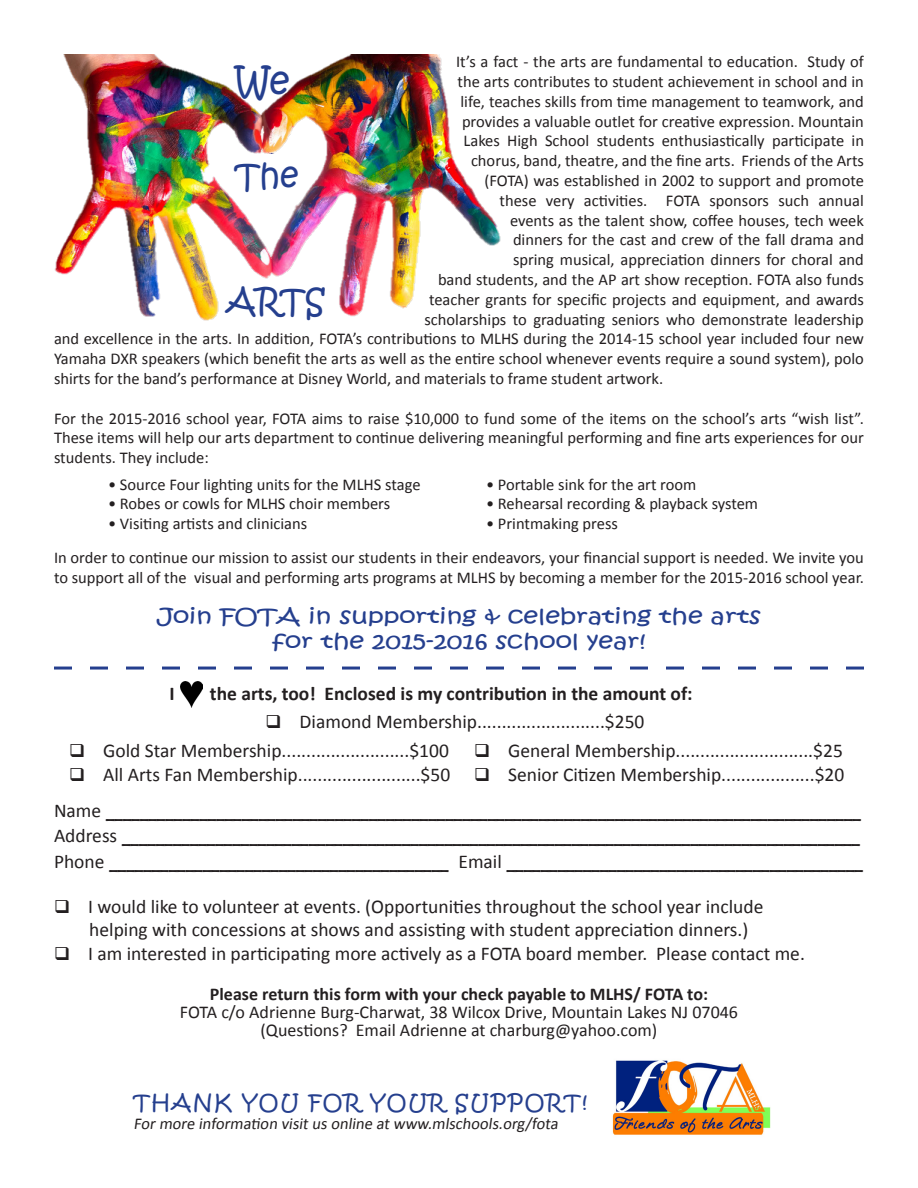
<style>
.page{position:relative;width:918px;height:1188px;background:#fff}
.page>*{position:absolute;margin:0;border:0;box-sizing:border-box;transform-origin:0 0}
.t1{font:36px "Kristen ITC";color:#253f8e}
.t2{font:33px "Kristen ITC";color:#253f8e}
.t3{font:21px "Kristen ITC";color:#253f8e;scale:1.25 1}
.t4{font:21px "Kristen ITC";letter-spacing:.075em;color:#253f8e;scale:1.05 1}
.t5{font:19.5px "Calibri";color:#231f20}
.t6{font:19.5px "Berlin Sans FB";color:#231f20}
.t7{font:700 19.5px "Calibri";color:#231f20}
.t8{font:18px "Calibri";color:#231f20}
.t9{font:700 18px "Calibri";color:#231f20}
.t10{font:16.5px/19.8px "Calibri";color:#231f20;text-align:justify}
.s1{font-family:"Calibri"}
</style>
<div class="page">
<img style="left:54px;top:54px;width:447px;height:267px">
<img style="left:612px;top:1060px;width:159px;height:75px">
<svg style="left:54px;top:667px;width:810px;height:3px"></svg>
<div style="left:235px;top:154px;width:67px;height:40px;background:#fff"></div>
<svg style="left:231px;top:158px;width:71px;height:38px"></svg>
<svg style="left:221px;top:283px;width:107px;height:38px"></svg>
<svg style="left:231px;top:61px;width:62px;height:42px"></svg>
<img style="left:180px;top:682px;width:23px;height:25px">
<p class="t10" style="left:456px;top:52px;width:409px">It’s a fact - the arts are fundamental to education. Study of</p>
<p class="t10" style="left:458px;top:72px;width:408px">the arts contributes to student achievement in school and in</p>
<p class="t10" style="left:460px;top:91px;width:405px">life, teaches skills from time management to teamwork, and</p>
<p class="t10" style="left:462px;top:111px;width:403px">provides a valuable outlet for creative expression. Mountain</p>
<p class="t10" style="left:464px;top:131px;width:402px">Lakes High School students enthusiastically participate in</p>
<p class="t10" style="left:471px;top:151px;width:394px">chorus, band, theatre, and the fine arts. Friends of the Arts</p>
<p class="t10" style="left:484px;top:171px;width:381px">(FOTA) was established in 2002 to support and promote</p>
<p class="t10" style="left:500px;top:190px;width:366px">these very activities. FOTA sponsors such annual</p>
<p class="t10" style="left:510px;top:210px;width:356px">events as the talent show, coffee houses, tech week</p>
<p class="t10" style="left:513px;top:230px;width:353px">dinners for the cast and crew of the fall drama and</p>
<p class="t10" style="left:513px;top:250px;width:352px">spring musical, appreciation dinners for choral and</p>
<p class="t10" style="left:438px;top:270px;width:427px">band students, and the AP art show reception. FOTA also funds</p>
<p class="t10" style="left:429px;top:289px;width:436px">teacher grants for specific projects and equipment, and awards</p>
<p class="t10" style="left:424px;top:309px;width:441px">scholarships to graduating seniors who demonstrate leadership</p>
<p class="t10" style="left:54px;top:329px;width:811px">and excellence in the arts. In addition, FOTA’s contributions to MLHS during the 2014-15 school year included four new</p>
<p class="t10" style="left:54px;top:349px;width:812px">Yamaha DXR speakers (which benefit the arts as well as the entire school whenever events require a sound system), polo</p>
<p class="t10" style="left:54px;top:369px;width:611px">shirts for the band’s performance at Disney World, and materials to frame student artwork.</p>
<p class="t10" style="left:54px;top:408px;width:811px">For the 2015-2016 school year, FOTA aims to raise $10,000 to fund some of the items on the school’s arts “wish list”.<br>These items will help our arts department to continue delivering meaningful performing and fine arts experiences for our students. They include:</p>
<p class="t10" style="left:108px;top:474px;width:314px">• Source Four lighting units for the MLHS stage</p>
<p class="t10" style="left:486px;top:474px;width:212px">• Portable sink for the art room</p>
<p class="t10" style="left:108px;top:494px;width:284px">• Robes or cowls for MLHS choir members</p>
<p class="t10" style="left:486px;top:494px;width:274px">• Rehearsal recording &amp; playback system</p>
<p class="t10" style="left:108px;top:514px;width:201px">• Visiting artists and clinicians</p>
<p class="t10" style="left:486px;top:514px;width:133px">• Printmaking press</p>
<p class="t1" style="left:235px;top:58px;width:56px">We</p>
<p class="t2" style="left:235px;top:154px;width:65px">The</p>
<p class="t2" style="left:227px;top:279px;width:100px">ARTS</p>
<p class="t10" style="left:54px;top:548px;width:811px">In order to continue our mission to assist our students in their endeavors, your financial support is needed. We invite you to support all of the visual and performing arts programs at MLHS by becoming a member for the 2015-2016 school year.</p>
<p class="t3" style="left:157px;top:602px;width:485px">Join FOTA in supporting &amp; celebrating the arts</p>
<p class="t3" style="left:272px;top:627px;width:300px">for the 2015-2016 school year!</p>
<p class="t7" style="left:170px;top:681px;width:7px">I</p>
<p class="t7" style="left:210px;top:681px;width:484px">the arts, too! Enclosed is my contribution in the amount of:</p>
<p class="t5" style="left:69px;top:738px;width:381px">❑ Gold Star Membership..........................$100</p>
<p class="t5" style="left:69px;top:762px;width:383px">❑ All Arts Fan Membership.........................$50</p>
<p class="t5" style="left:266px;top:709px;width:380px">❑ Diamond Membership..........................$250</p>
<p class="t5" style="left:474px;top:738px;width:370px">❑ General Membership............................$25</p>
<p class="t5" style="left:474px;top:762px;width:372px">❑ Senior Citizen Membership...................$20</p>
<p class="t6" style="left:54px;top:799px;width:809px"><span class="s1">Name</span> _________________________________________________________________________________________</p>
<p class="t6" style="left:54px;top:825px;width:808px"><span class="s1">Address</span> _______________________________________________________________________________________</p>
<p class="t6" style="left:54px;top:850px;width:811px"><span class="s1">Phone</span> ________________________________________ <span class="s1">Email</span> __________________________________________</p>
<p class="t5" style="left:54px;top:894px;width:711px">❑ I would like to volunteer at events. (Opportunities throughout the school year include</p>
<p class="t5" style="left:89px;top:918px;width:661px">helping with concessions at shows and assisting with student appreciation dinners.)</p>
<p class="t5" style="left:54px;top:941px;width:752px">❑ I am interested in participating more actively as a FOTA board member. Please contact me.</p>
<p class="t9" style="left:210px;top:982px;width:500px">Please return this form with your check payable to MLHS/ FOTA to:</p>
<p class="t8" style="left:180px;top:1000px;width:560px">FOTA c/o Adrienne Burg-Charwat, 38 Wilcox Drive, Mountain Lakes NJ 07046</p>
<p class="t8" style="left:261px;top:1018px;width:398px">(Questions? Email Adrienne at charburg@yahoo.com)</p>
<p class="t4" style="left:134px;top:1088px;width:434px">THANK YOU FOR YOUR SUPPORT!</p>
<p class="t10" style="left:134px;top:1114px;width:429px">For more information visit us online at www.mlschools.org/fota</p>
</div>
